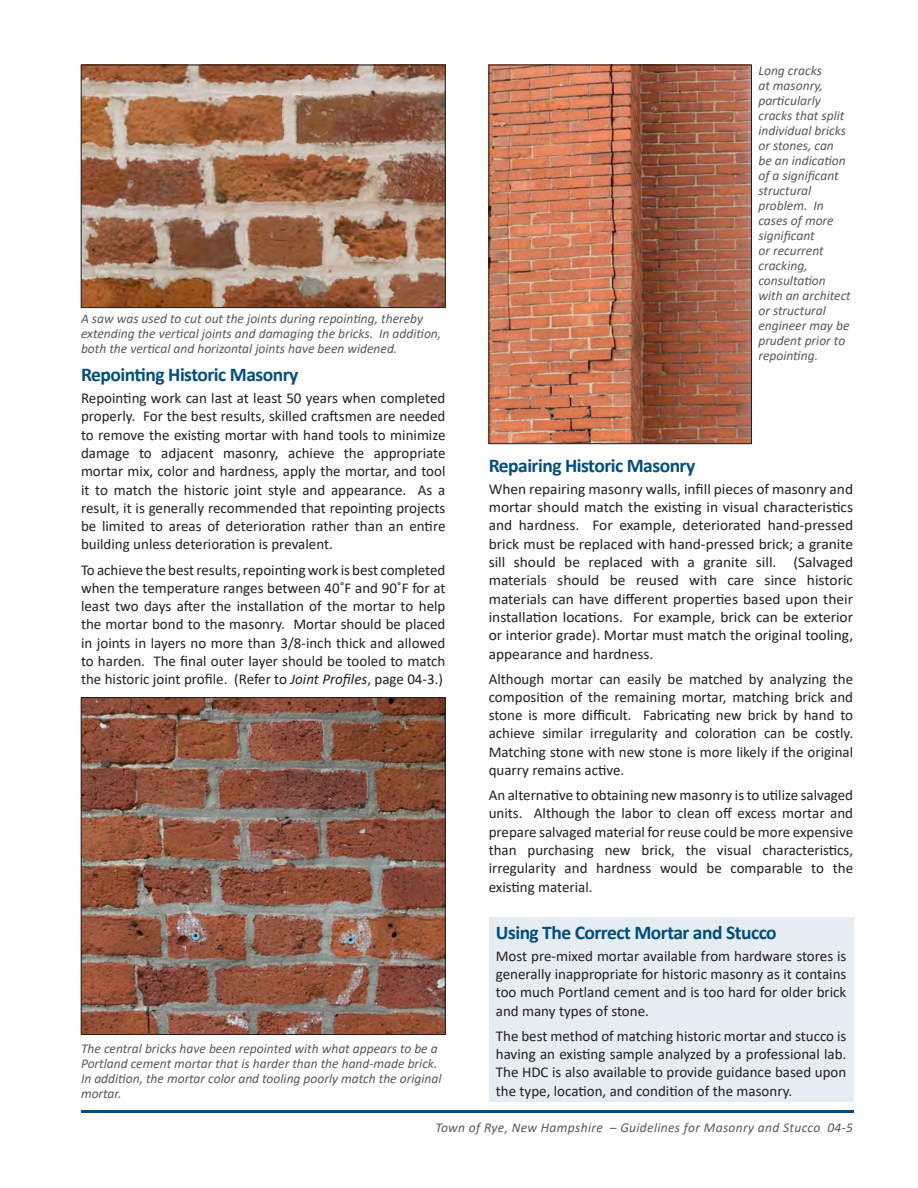
<style>
.page{position:relative;width:918px;height:1188px;background:#fff}
.page>*{position:absolute;margin:0;border:0;box-sizing:border-box;transform-origin:0 0}
.HDC_Heading_One{font:700 19.5px "Calibri";letter-spacing:-.025em;color:#004e7f}
.HDC_BodyText{font:15px/18.3px "Calibri";color:#231f20;text-align:justify}
.HDC_Captions{font:italic 13.5px/15px "Calibri";color:#57585a}
.HDC_Captions-2{font:italic 13.5px "Calibri";letter-spacing:.025em;color:#57585a}
.s1{font-style:italic}
</style>
<div class="page">
<hr style="left:81px;top:1110px;width:772px;height:2px;background:#004e7f">
<div style="left:489px;top:918px;width:364px;height:184px;background:#e6edf2"></div>
<img style="left:491px;top:67px;width:259px;height:375px">
<div style="left:489px;top:65px;width:263px;height:379px;border:1px solid #231f20"></div>
<img style="left:83px;top:699px;width:361px;height:334px">
<div style="left:81px;top:697px;width:365px;height:338px;border:1px solid #231f20"></div>
<img style="left:83px;top:67px;width:361px;height:239px">
<div style="left:81px;top:65px;width:365px;height:243px;border:1px solid #231f20"></div>
<p class="HDC_Captions" style="left:81px;top:310px;width:362px">A saw was used to cut out the joints during repointing, thereby extending the vertical joints and damaging the bricks. In addition, both the vertical and horizontal joints have been widened.</p>
<p class="HDC_Heading_One" style="left:81px;top:361px;width:219px">Repointing Historic Masonry</p>
<p class="HDC_BodyText" style="left:81px;top:389px;width:366px">Repointing work can last at least 50 years when completed properly. For the best results, skilled craftsmen are needed to remove the existing mortar with hand tools to minimize damage to adjacent masonry, achieve the appropriate mortar mix, color and hardness, apply the mortar, and tool it to match the historic joint style and appearance. As a result, it is generally recommended that repointing projects be limited to areas of deterioration rather than an entire building unless deterioration is prevalent.</p>
<p class="HDC_BodyText" style="left:81px;top:560px;width:366px">To achieve the best results, repointing work is best completed when the temperature ranges between 40˚F and 90˚F for at least two days after the installation of the mortar to help the mortar bond to the masonry. Mortar should be placed in joints in layers no more than 3/8-inch thick and allowed to harden. The final outer layer should be tooled to match the historic joint profile. (Refer to <span class="s1">Joint Profiles</span>, page 04-3.)</p>
<p class="HDC_Captions" style="left:81px;top:1040px;width:362px">The central bricks have been repointed with what appears to be a Portland cement mortar that is harder than the hand-made brick.<br>In addition, the mortar color and tooling poorly match the original mortar.</p>
<p class="HDC_Captions" style="left:758px;top:62px;width:94px">Long cracks<br>at masonry, particularly cracks that split individual bricks or stones, can<br>be an indication of a significant structural problem. In cases of more significant<br>or recurrent cracking, consultation with an architect or structural engineer may be prudent prior to repointing.</p>
<p class="HDC_Heading_One" style="left:489px;top:452px;width:208px">Repairing Historic Masonry</p>
<p class="HDC_BodyText" style="left:489px;top:479px;width:366px">When repairing masonry walls, infill pieces of masonry and mortar should match the existing in visual characteristics and hardness. For example, deteriorated hand-pressed brick must be replaced with hand-pressed brick; a granite sill should be replaced with a granite sill. (Salvaged materials should be reused with care since historic materials can have different properties based upon their installation locations. For example, brick can be exterior or interior grade). Mortar must match the original tooling, appearance and hardness.</p>
<p class="HDC_BodyText" style="left:489px;top:669px;width:366px">Although mortar can easily be matched by analyzing the composition of the remaining mortar, matching brick and stone is more difficult. Fabricating new brick by hand to achieve similar irregularity and coloration can be costly.<br>Matching stone with new stone is more likely if the original quarry remains active.</p>
<p class="HDC_BodyText" style="left:489px;top:786px;width:366px">An alternative to obtaining new masonry is to utilize salvaged units. Although the labor to clean off excess mortar and prepare salvaged material for reuse could be more expensive than purchasing new brick, the visual characteristics, irregularity and hardness would be comparable to the existing material.</p>
<p class="HDC_Heading_One" style="left:496px;top:919px;width:282px">Using The Correct Mortar and Stucco</p>
<p class="HDC_BodyText" style="left:496px;top:946px;width:352px">Most pre-mixed mortar available from hardware stores is generally inappropriate for historic masonry as it contains too much Portland cement and is too hard for older brick and many types of stone.</p>
<p class="HDC_BodyText" style="left:496px;top:1026px;width:352px">The best method of matching historic mortar and stucco is having an existing sample analyzed by a professional lab.<br>The HDC is also available to provide guidance based upon the type, location, and condition of the masonry.</p>
<p class="HDC_Captions-2" style="left:435px;top:1119px;width:419px">Town of Rye, New Hampshire – Guidelines for Masonry and Stucco 04-5</p>
</div>
